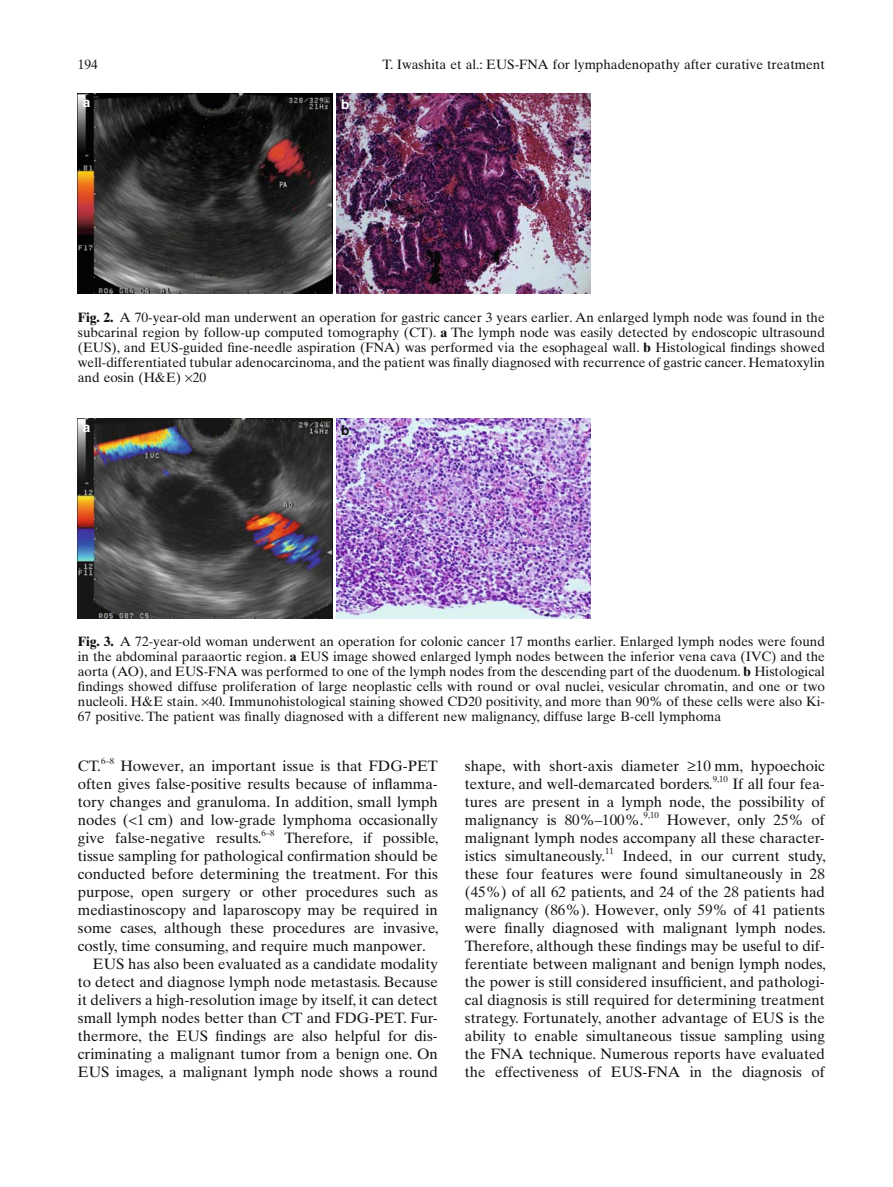
<style>
.page{position:relative;width:893px;height:1187px;background:#fff}
.page>*{position:absolute;margin:0;border:0;box-sizing:border-box;transform-origin:0 0}
.t1{font:15px/18px "Times Ten";color:#131313;text-align:justify}
.t2{font:13.5px/15px "Times Ten";color:#131313;text-align:justify}
.t3{font:700 13.5px "Helvetica LT Std";color:#fff}
.t4{font:700 13.5px "Helvetica LT Std";color:#131313}
.t5{font:8.7px "Times Ten";color:#131313}
.s1{font-weight:700}
</style>
<div class="page">
<img style="left:336px;top:93px;width:255px;height:200px">
<img style="left:78px;top:93px;width:254px;height:200px">
<img style="left:336px;top:419px;width:255px;height:199px">
<img style="left:78px;top:419px;width:254px;height:199px">
<p class="t2" style="left:78px;top:58px;width:22px">194</p>
<p class="t2" style="left:382px;top:58px;width:444px">T. Iwashita et al.: EUS-FNA for lymphadenopathy after curative treatment</p>
<p class="t3" style="left:83px;top:94px;width:9px">a</p>
<p class="t3" style="left:341px;top:96px;width:10px">b</p>
<p class="t2" style="left:78px;top:311px;width:749px"><span class="s1">Fig. 2.</span> A 70-year-old man underwent an operation for gastric cancer 3 years earlier. An enlarged lymph node was found in the subcarinal region by follow-up computed tomography (CT). <span class="s1">a</span> The lymph node was easily detected by endoscopic ultrasound (EUS), and EUS-guided fine-needle aspiration (FNA) was performed via the esophageal wall. <span class="s1">b</span> Histological findings showed well-differentiated tubular adenocarcinoma, and the patient was finally diagnosed with recurrence of gastric cancer. Hematoxylin and eosin (H&amp;E) 20</p>
<p class="t3" style="left:83px;top:420px;width:9px">a</p>
<p class="t4" style="left:341px;top:422px;width:10px">b</p>
<p class="t2" style="left:78px;top:635px;width:749px"><span class="s1">Fig. 3.</span> A 72-year-old woman underwent an operation for colonic cancer 17 months earlier. Enlarged lymph nodes were found in the abdominal paraaortic region. <span class="s1">a</span> EUS image showed enlarged lymph nodes between the inferior vena cava (IVC) and the aorta (AO), and EUS-FNA was performed to one of the lymph nodes from the descending part of the duodenum. <span class="s1">b</span> Histological findings showed diffuse proliferation of large neoplastic cells with round or oval nuclei, vesicular chromatin, and one or two nucleoli. H&amp;E stain. 40. Immunohistological staining showed CD20 positivity, and more than 90% of these cells were also Ki-67 positive. The patient was finally diagnosed with a different new malignancy, diffuse large B-cell lymphoma</p>
<p class="t1" style="left:78px;top:758px;width:362px">CT.<sup>6–8</sup> However, an important issue is that FDG-PET often gives false-positive results because of inflamma&shy;tory changes and granuloma. In addition, small lymph nodes ( 1 cm) and low-grade lymphoma occasionally give false-negative results.<sup>6–8</sup></p>
<p class="t1" style="left:285px;top:830px;width:156px">Therefore, if possible,</p>
<p class="t1" style="left:78px;top:848px;width:361px">tissue sampling for pathological confirmation should be</p>
<p class="t1" style="left:78px;top:866px;width:362px">conducted before determining the treatment. For this</p>
<p class="t1" style="left:78px;top:884px;width:362px">purpose, open surgery or other procedures such as</p>
<p class="t1" style="left:78px;top:902px;width:361px">mediastinoscopy and laparoscopy may be required in</p>
<p class="t1" style="left:78px;top:920px;width:362px">some cases, although these procedures are invasive,</p>
<p class="t1" style="left:78px;top:938px;width:350px">costly, time consuming, and require much manpower.</p>
<p class="t1" style="left:93px;top:956px;width:346px">EUS has also been evaluated as a candidate modality</p>
<p class="t1" style="left:78px;top:974px;width:362px">to detect and diagnose lymph node metastasis. Because</p>
<p class="t1" style="left:78px;top:992px;width:362px">it delivers a high-resolution image by itself, it can detect</p>
<p class="t1" style="left:78px;top:1010px;width:362px">small lymph nodes better than CT and FDG-PET. Fur-</p>
<p class="t1" style="left:78px;top:1028px;width:361px">thermore, the EUS findings are also helpful for dis-</p>
<p class="t1" style="left:78px;top:1046px;width:362px">criminating a malignant tumor from a benign one. On</p>
<p class="t1" style="left:78px;top:1064px;width:362px">EUS images, a malignant lymph node shows a round</p>
<p class="t1" style="left:465px;top:758px;width:361px">shape, with short-axis diameter ≥10 mm, hypoechoic texture, and well-demarcated borders.</p>
<p class="t5" style="left:713px;top:776px;width:17px">9,10</p>
<p class="t1" style="left:465px;top:776px;width:361px;text-indent:268px">If all four fea&shy;tures are present in a lymph node, the possibility of malignancy is 80%–100%.</p>
<p class="t5" style="left:643px;top:812px;width:17px">9,10</p>
<p class="t1" style="left:465px;top:812px;width:362px;text-indent:202px">However, only 25% of malignant lymph nodes accompany all these character&shy;istics simultaneously.</p>
<p class="t5" style="left:605px;top:848px;width:10px">11</p>
<p class="t1" style="left:465px;top:848px;width:362px;text-indent:158px">Indeed, in our current study, these four features were found simultaneously in 28 (45%) of all 62 patients, and 24 of the 28 patients had malignancy (86%). However, only 59% of 41 patients were finally diagnosed with malignant lymph nodes.<br>Therefore, although these findings may be useful to dif&shy;ferentiate between malignant and benign lymph nodes, the power is still considered insufficient, and pathologi&shy;cal diagnosis is still required for determining treatment strategy. Fortunately, another advantage of EUS is the ability to enable simultaneous tissue sampling using the FNA technique. Numerous reports have evaluated the effectiveness of EUS-FNA in the diagnosis of</p>
</div>
